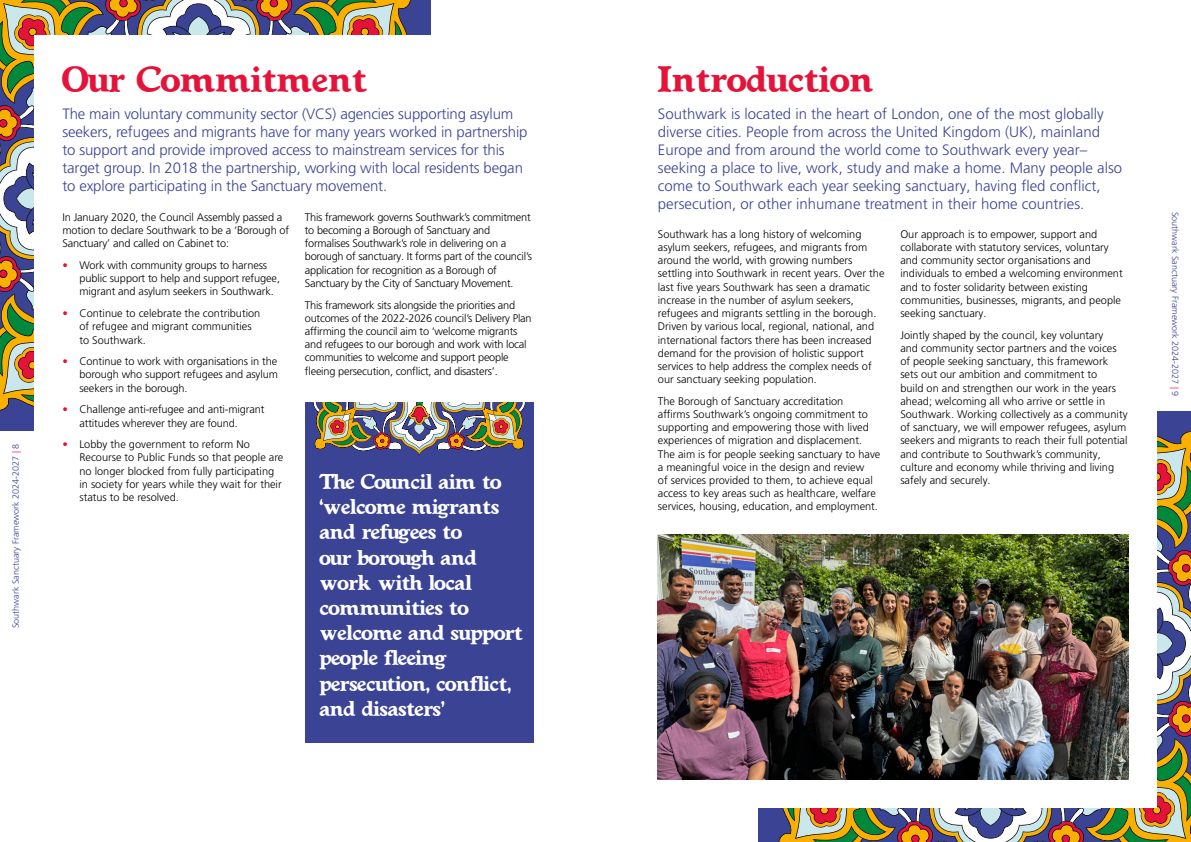
<style>
.page{position:relative;width:1191px;height:842px;background:#fff}
.page>*{position:absolute;margin:0;border:0;box-sizing:border-box;transform-origin:0 0}
.t1{font:36px "Cupola SSK";color:#e51339}
.quote{font:21px/25.2px "Cupola SSK";letter-spacing:-.02em;color:#fff}
.standfirst{font:300 15px/18px "Frutiger LT Pro";color:#3b4395}
.body_copy{font:300 11px/13.2px "Frutiger LT Pro";color:#000}
.bullet{font:300 11px/13.2px "Frutiger LT Pro";color:#000}
.body_copy-2{font:300 11px/13.2px "Frutiger LT Pro";letter-spacing:-.02em;color:#000}
.t2{font:300 9px "Frutiger LT Pro";color:#3b4395}
.s1{color:#e51339}
.s2{font-weight:700;color:#e51339}
</style>
<div class="page">
<svg style="left:775px;top:428px;width:416px;height:414px;background:#94866b"></svg>
<div style="left:34px;top:35px;width:1123px;height:773px;background:#fff"></div>
<div style="left:305px;top:403px;width:229px;height:340px;background:#3b4395"></div>
<svg style="left:0;top:0;width:530px;height:456px"></svg>
<img style="left:658px;top:534px;width:470px;height:245px">
<p class="t2" style="left:10px;top:628px;width:186px;rotate:-90deg">Southwark Sanctuary Framework 2024-2027 <span class="s1">|</span> 8</p>
<h1 class="t1" style="left:62px;top:62px;width:306px">Our Commitment</h1>
<p class="standfirst" style="left:62px;top:105px;width:466px">The main voluntary community sector (VCS) agencies supporting asylum seekers, refugees and migrants have for many years worked in partnership to support and provide improved access to mainstream services for this target group. In 2018 the partnership, working with local residents began to explore participating in the Sanctuary movement.</p>
<p class="body_copy" style="left:62px;top:211px;width:228px">In January 2020, the Council Assembly passed a motion to declare Southwark to be a ‘Borough of<br>Sanctuary’ and called on Cabinet to:</p>
<p class="bullet" style="left:79px;top:259px;width:202px;text-indent:-17px"><span class="s2">•</span> Work with community groups to harness public support to help and support refugee, migrant and asylum seekers in Southwark.</p>
<p class="bullet" style="left:79px;top:307px;width:182px;text-indent:-17px"><span class="s2">•</span> Continue to celebrate the contribution of refugee and migrant communities to Southwark.</p>
<p class="bullet" style="left:79px;top:355px;width:200px;text-align:justify;text-indent:-17px"><span class="s2">•</span> Continue to work with organisations in the borough who support refugees and asylum seekers in the borough.</p>
<p class="bullet" style="left:79px;top:403px;width:187px;text-indent:-17px"><span class="s2">•</span> Challenge anti-refugee and anti-migrant attitudes wherever they are found.</p>
<p class="bullet" style="left:79px;top:438px;width:205px;text-indent:-17px"><span class="s2">•</span> Lobby the government to reform No Recourse to Public Funds so that people are no longer blocked from fully participating in society for years while they wait for their status to be resolved.</p>
<p class="body_copy-2" style="left:305px;top:211px;width:229px">This framework governs Southwark’s commitment to becoming a Borough of Sanctuary and formalises Southwark’s role in delivering on a borough of sanctuary. It forms part of the council’s application for recognition as a Borough of Sanctuary by the City of Sanctuary Movement.</p>
<p class="body_copy-2" style="left:305px;top:298px;width:228px">This framework sits alongside the priorities and outcomes of the 2022-2026 council’s Delivery Plan affirming the council aim to ‘welcome migrants and refugees to our borough and work with local communities to welcome and support people fleeing persecution, conflict, and disasters’.</p>
<p class="quote" style="left:319px;top:470px;width:205px">The Council aim to ‘welcome migrants and refugees to<br>our borough and work with local communities to welcome and support people fleeing persecution, conflict, and disasters’</p>
<h1 class="t1" style="left:658px;top:62px;width:217px">Introduction</h1>
<p class="standfirst" style="left:658px;top:105px;width:466px">Southwark is located in the heart of London, one of the most globally diverse cities. People from across the United Kingdom (UK), mainland Europe and from around the world come to Southwark every year– seeking a place to live, work, study and make a home. Many people also come to Southwark each year seeking sanctuary, having fled conflict, persecution, or other inhumane treatment in their home countries.</p>
<p class="body_copy" style="left:658px;top:228px;width:228px">Southwark has a long history of welcoming asylum seekers, refugees, and migrants from around the world, with growing numbers settling into Southwark in recent years. Over the last five years Southwark has seen a dramatic increase in the number of asylum seekers, refugees and migrants settling in the borough.<br>Driven by various local, regional, national, and international factors there has been increased demand for the provision of holistic support services to help address the complex needs of our sanctuary seeking population.</p>
<p class="body_copy" style="left:658px;top:394px;width:224px">The Borough of Sanctuary accreditation<br>affirms Southwark’s ongoing commitment to supporting and empowering those with lived experiences of migration and displacement.<br>The aim is for people seeking sanctuary to have a meaningful voice in the design and review<br>of services provided to them, to achieve equal access to key areas such as healthcare, welfare services, housing, education, and employment.</p>
<p class="body_copy" style="left:900px;top:228px;width:224px">Our approach is to empower, support and collaborate with statutory services, voluntary and community sector organisations and individuals to embed a welcoming environment and to foster solidarity between existing communities, businesses, migrants, and people seeking sanctuary.</p>
<p class="body_copy" style="left:900px;top:328px;width:229px">Jointly shaped by the council, key voluntary<br>and community sector partners and the voices of people seeking sanctuary, this framework sets out our ambition and commitment to<br>build on and strengthen our work in the years ahead; welcoming all who arrive or settle in Southwark. Working collectively as a community of sanctuary, we will empower refugees, asylum seekers and migrants to reach their full potential and contribute to Southwark’s community, culture and economy while thriving and living safely and securely.</p>
<p class="t2" style="left:1180px;top:212px;width:186px;rotate:90deg">Southwark Sanctuary Framework 2024-2027 <span class="s1">|</span> 9</p>
</div>
